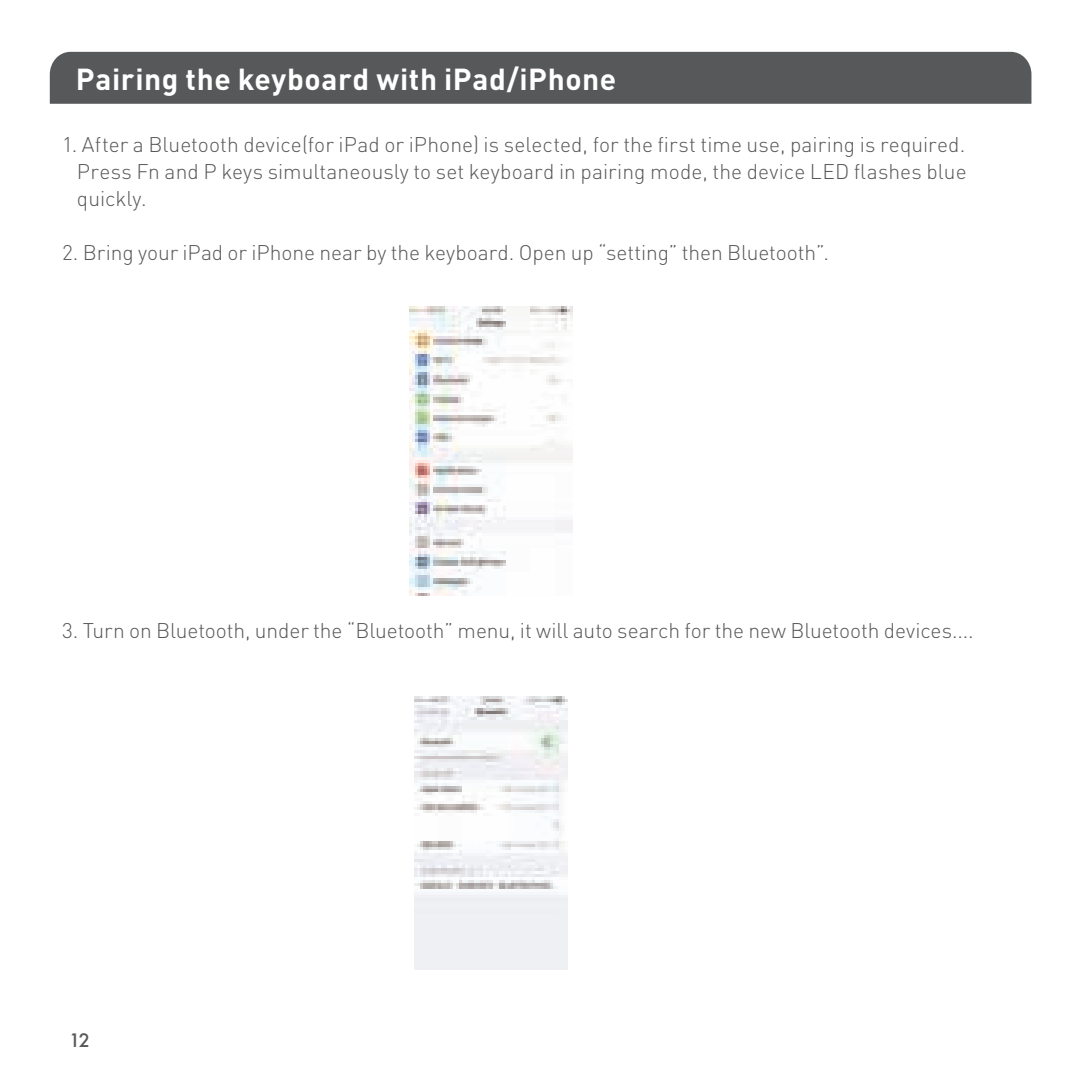
<style>
.page{position:relative;width:1080px;height:1080px;background:#fff}
.page>*{position:absolute;margin:0;border:0;box-sizing:border-box;transform-origin:0 0}
.t1{font:700 30px "DIN";letter-spacing:.02em;color:#fff}
.t2{font:300 21px/27px "DIN";color:#57585a;text-align:justify}
.t3{font:500 18px "Futura";color:#57585a}
</style>
<div class="page">
<div style="left:50px;top:52px;width:981px;height:52px;background:#57585a"></div>
<img style="left:414px;top:696px;width:154px;height:274px">
<img style="left:410px;top:307px;width:162px;height:288px">
<h1 class="t1" style="left:76px;top:66px;width:542px">Pairing the keyboard with iPad/iPhone</h1>
<p class="t2" style="left:77px;top:132px;width:891px;text-indent:-15px">1. After a Bluetooth device(for iPad or iPhone) is selected, for the first time use, pairing is required.<br>Press Fn and P keys simultaneously to set keyboard in pairing mode, the device LED flashes blue quickly.</p>
<p class="t2" style="left:62px;top:240px;width:769px">2. Bring your iPad or iPhone near by the keyboard. Open up “setting” then Bluetooth”.</p>
<p class="t2" style="left:62px;top:618px;width:913px">3. Turn on Bluetooth, under the “Bluetooth” menu, it will auto search for the new Bluetooth devices....</p>
<p class="t3" style="left:69px;top:1030px;width:22px">12</p>
</div>
